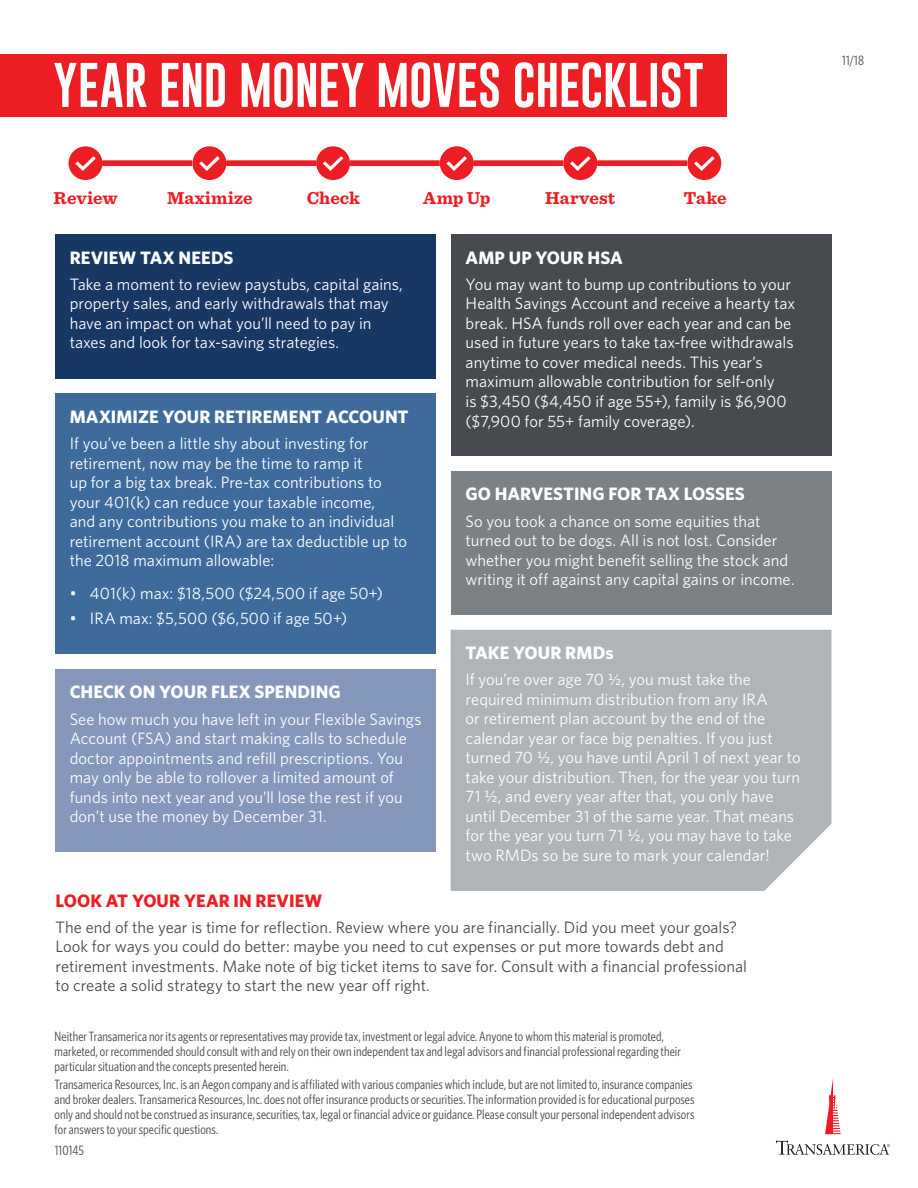
<style>
.page{position:relative;width:918px;height:1188px;background:#fff}
.page>*{position:absolute;margin:0;border:0;box-sizing:border-box;transform-origin:0 0}
.t1{font:700 18px "Whitney";letter-spacing:.005em;color:#fff}
.t2{font:700 18px "Sentinel";letter-spacing:.005em;color:#ed1d24}
.t3{font:700 18px "Whitney";letter-spacing:.005em;color:#ed1d24}
.t4{font:16.5px/19.5px "Whitney";color:#fff}
.t5{font:16.5px/19.5px "Whitney";color:#474b4f}
.t6{font:13.5px/15px "Whitney Condensed";letter-spacing:.005em;color:#474b4f}
</style>
<div class="page">
<div style="left:55px;top:394px;width:381px;height:260px;background:#3e6b9c"></div>
<div style="left:55px;top:234px;width:381px;height:145px;background:#183864"></div>
<div style="left:55px;top:669px;width:381px;height:183px;background:#8597bb"></div>
<div style="left:451px;top:234px;width:380px;height:222px;background:#474b4f"></div>
<div style="left:451px;top:471px;width:380px;height:144px;background:#7b8185"></div>
<div style="left:451px;top:630px;width:380px;height:261px;background:#b1b4b6"></div>
<svg style="left:69px;top:146px;width:652px;height:34px"></svg>
<svg style="left:776px;top:1140px;width:114px;height:15px"></svg>
<svg style="left:825px;top:1078px;width:16px;height:56px"></svg>
<div style="left:0;top:54px;width:727px;height:62px;background:#ed1d24"></div>
<svg style="left:54px;top:62px;width:649px;height:46px"></svg>
<p class="t6" style="left:842px;top:52px;width:23px">11/18</p>
<p class="t2" style="left:54px;top:184px;width:66px">Review</p>
<p class="t2" style="left:167px;top:184px;width:87px">Maximize</p>
<p class="t2" style="left:307px;top:184px;width:54px">Check</p>
<p class="t2" style="left:423px;top:184px;width:69px">Amp Up</p>
<p class="t2" style="left:545px;top:184px;width:72px">Harvest</p>
<p class="t2" style="left:684px;top:184px;width:44px">Take</p>
<p class="t1" style="left:70px;top:245px;width:165px">REVIEW TAX NEEDS</p>
<p class="t4" style="left:70px;top:274px;width:335px">Take a moment to review paystubs, capital gains, property sales, and early withdrawals that may have an impact on what you’ll need to pay in taxes and look for tax-saving strategies.</p>
<p class="t1" style="left:70px;top:405px;width:340px">MAXIMIZE YOUR RETIREMENT ACCOUNT</p>
<p class="t4" style="left:70px;top:433px;width:339px">If you’ve been a little shy about investing for retirement, now may be the time to ramp it<br>up for a big tax break. Pre-tax contributions to your 401(k) can reduce your taxable income,<br>and any contributions you make to an individual retirement account (IRA) are tax deductible up to the 2018 maximum allowable:</p>
<p class="t4" style="left:70px;top:583px;width:315px">• 401(k) max: $18,500 ($24,500 if age 50+)</p>
<p class="t4" style="left:70px;top:608px;width:279px">• IRA max: $5,500 ($6,500 if age 50+)</p>
<p class="t1" style="left:70px;top:680px;width:273px">CHECK ON YOUR FLEX SPENDING</p>
<p class="t4" style="left:70px;top:709px;width:353px">See how much you have left in your Flexible Savings Account (FSA) and start making calls to schedule doctor appointments and refill prescriptions. You may only be able to rollover a limited amount of funds into next year and you’ll lose the rest if you don’t use the money by December 31.</p>
<p class="t1" style="left:466px;top:245px;width:159px">AMP UP YOUR HSA</p>
<p class="t4" style="left:466px;top:274px;width:331px">You may want to bump up contributions to your Health Savings Account and receive a hearty tax break. HSA funds roll over each year and can be used in future years to take tax-free withdrawals anytime to cover medical needs. This year’s maximum allowable contribution for self-only<br>is $3,450 ($4,450 if age 55+), family is $6,900 ($7,900 for 55+ family coverage).</p>
<p class="t1" style="left:466px;top:482px;width:281px">GO HARVESTING FOR TAX LOSSES</p>
<p class="t4" style="left:466px;top:511px;width:331px">So you took a chance on some equities that turned out to be dogs. All is not lost. Consider whether you might benefit selling the stock and writing it off against any capital gains or income.</p>
<p class="t1" style="left:466px;top:641px;width:150px">TAKE YOUR RMDs</p>
<p class="t4" style="left:466px;top:670px;width:337px">If you’re over age 70 ½, you must take the required minimum distribution from any IRA<br>or retirement plan account by the end of the calendar year or face big penalties. If you just turned 70 ½, you have until April 1 of next year to take your distribution. Then, for the year you turn 71 ½, and every year after that, you only have until December 31 of the same year. That means for the year you turn 71 ½, you may have to take two RMDs so be sure to mark your calendar!</p>
<p class="t3" style="left:56px;top:888px;width:268px">LOOK AT YOUR YEAR IN REVIEW</p>
<p class="t5" style="left:56px;top:917px;width:693px">The end of the year is time for reflection. Review where you are financially. Did you meet your goals?<br>Look for ways you could do better: maybe you need to cut expenses or put more towards debt and retirement investments. Make note of big ticket items to save for. Consult with a financial professional to create a solid strategy to start the new year off right.</p>
<p class="t6" style="left:55px;top:1029px;width:628px">Neither Transamerica nor its agents or representatives may provide tax, investment or legal advice. Anyone to whom this material is promoted, marketed, or recommended should consult with and rely on their own independent tax and legal advisors and financial professional regarding their particular situation and the concepts presented herein.</p>
<p class="t6" style="left:55px;top:1076px;width:641px">Transamerica Resources, Inc. is an Aegon company and is affiliated with various companies which include, but are not limited to, insurance companies and broker dealers. Transamerica Resources, Inc. does not offer insurance products or securities. The information provided is for educational purposes only and should not be construed as insurance, securities, tax, legal or financial advice or guidance. Please consult your personal independent advisors for answers to your specific questions.</p>
<p class="t6" style="left:55px;top:1142px;width:31px">110145</p>
</div>
